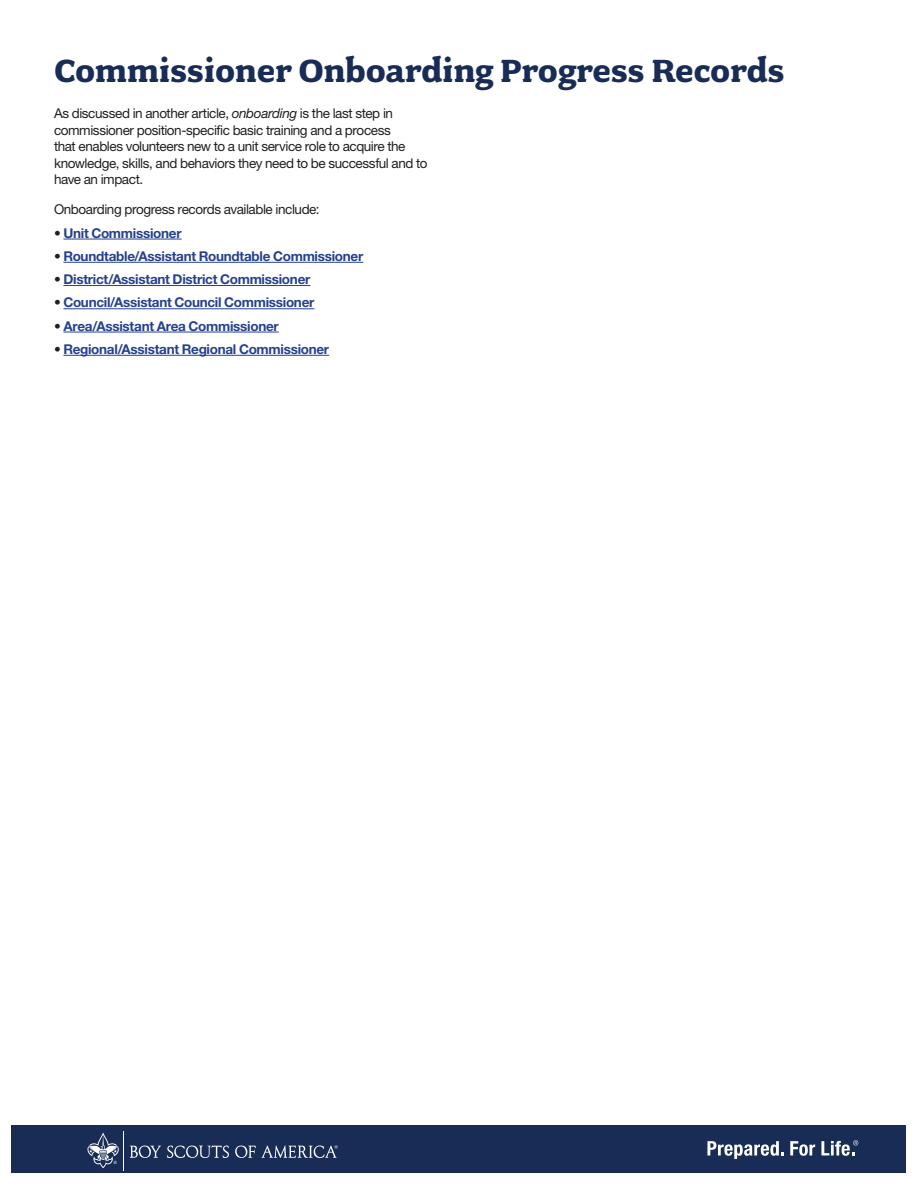
<style>
.page{position:relative;width:918px;height:1188px;background:#fff}
.page>*{position:absolute;margin:0;border:0;box-sizing:border-box;transform-origin:0 0}
.t1{font:700 36px "Fairplex Wide";letter-spacing:-.01em;color:#182c56}
.t2{font:13.5px/16.5px "Helvetica Neue LT Std";letter-spacing:-.03em;color:#231f20}
.t3{font:700 13.5px "Helvetica Neue LT Std";letter-spacing:-.02em;color:#25408f}
.s1{font-style:italic}
.s2{font-weight:400;color:#231f20}
</style>
<div class="page">
<div style="left:12px;top:1126px;width:894px;height:47px;background:#182c56"></div>
<svg style="left:87px;top:1133px;width:32px;height:35px"></svg>
<hr style="left:123px;top:1131px;width:1px;height:40px;background:#fff">
<svg style="left:130px;top:1146px;width:31px;height:12px"></svg>
<svg style="left:167px;top:1146px;width:62px;height:12px"></svg>
<svg style="left:235px;top:1146px;width:21px;height:12px"></svg>
<svg style="left:262px;top:1145px;width:76px;height:13px"></svg>
<svg style="left:707px;top:1141px;width:77px;height:18px"></svg>
<svg style="left:790px;top:1141px;width:25px;height:15px"></svg>
<svg style="left:821px;top:1140px;width:37px;height:16px"></svg>
<hr style="left:63px;top:239px;width:119px;height:1px;background:#25408f">
<hr style="left:63px;top:262px;width:300px;height:1px;background:#25408f">
<hr style="left:63px;top:285px;width:247px;height:1px;background:#25408f">
<hr style="left:63px;top:308px;width:251px;height:1px;background:#25408f">
<hr style="left:63px;top:332px;width:216px;height:1px;background:#25408f">
<hr style="left:63px;top:355px;width:266px;height:1px;background:#25408f">
<h1 class="t1" style="left:54px;top:50px;width:732px">Commissioner Onboarding Progress Records</h1>
<p class="t2" style="left:54px;top:105px;width:375px">As discussed in another article, <span class="s1">onboarding</span> is the last step in commissioner position-specific basic training and a process<br>that enables volunteers new to a unit service role to acquire the knowledge, skills, and behaviors they need to be successful and to have an impact.</p>
<p class="t2" style="left:54px;top:201px;width:267px">Onboarding progress records available include:</p>
<p class="t3" style="left:54px;top:225px;width:129px"><span class="s2">•</span> Unit Commissioner</p>
<p class="t3" style="left:54px;top:248px;width:311px"><span class="s2">•</span> Roundtable/Assistant Roundtable Commissioner</p>
<p class="t3" style="left:54px;top:271px;width:258px"><span class="s2">•</span> District/Assistant District Commissioner</p>
<p class="t3" style="left:54px;top:294px;width:262px"><span class="s2">•</span> Council/Assistant Council Commissioner</p>
<p class="t3" style="left:54px;top:317px;width:226px"><span class="s2">•</span> Area/Assistant Area Commissioner</p>
<p class="t3" style="left:54px;top:341px;width:277px"><span class="s2">•</span> Regional/Assistant Regional Commissioner</p>
</div>
